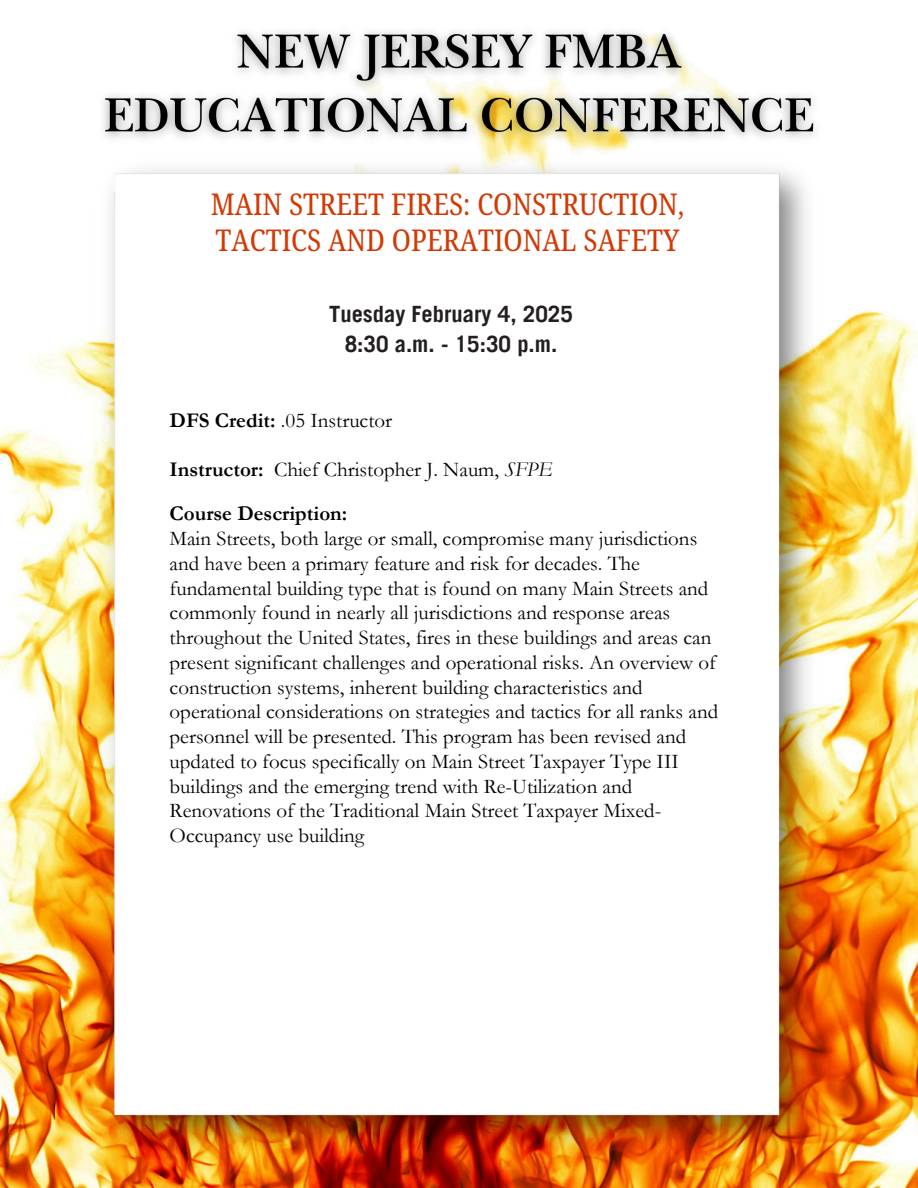
<style>
.page{position:relative;width:918px;height:1188px;background:#fff}
.page>*{position:absolute;margin:0;border:0;box-sizing:border-box;transform-origin:0 0}
.t1{font:30px/36px "Noto Serif Ethiopic Condensed";color:#d23905}
.t2{font:700 22.5px/30.3px "Trade Gothic LT Pro";color:#231f20;text-align:center}
.t3{font:21px/24.8px "Garamond";color:#000}
.t4{font:700 21px "Garamond";color:#000}
.s1{font-weight:700}
.s2{font-style:italic}
</style>
<div class="page">
<img style="left:0;top:150px;width:918px;height:1038px">
<img style="left:95px;top:153px;width:728px;height:1005px">
<img style="left:103px;top:29px;width:713px;height:121px">
<p class="t1" style="left:211px;top:185px;width:475px">MAIN STREET FIRES: CONSTRUCTION,<br>TACTICS AND OPERATIONAL SAFETY</p>
<p class="t2" style="left:329px;top:302px;width:245px">Tuesday February 4, 2025<br>8:30 a.m. - 15:30 p.m.</p>
<h2 class="t3" style="left:170px;top:408px;width:224px"><span class="s1">DFS Credit:</span> .05 Instructor</h2>
<p class="t3" style="left:170px;top:458px;width:384px"><span class="s1">Instructor:</span> Chief Christopher J. Naum, <span class="s2">SFPE</span></p>
<p class="t4" style="left:170px;top:502px;width:179px">Course Description:</p>
<p class="t3" style="left:170px;top:526px;width:550px">Main Streets, both large or small, compromise many jurisdictions and have been a primary feature and risk for decades. The fundamental building type that is found on many Main Streets and commonly found in nearly all jurisdictions and response areas throughout the United States, fires in these buildings and areas can present significant challenges and operational risks. An overview of construction systems, inherent building characteristics and operational considerations on strategies and tactics for all ranks and personnel will be presented. This program has been revised and updated to focus specifically on Main Street Taxpayer Type III buildings and the emerging trend with Re-Utilization and Renovations of the Traditional Main Street Taxpayer Mixed-Occupancy use building</p>
</div>
